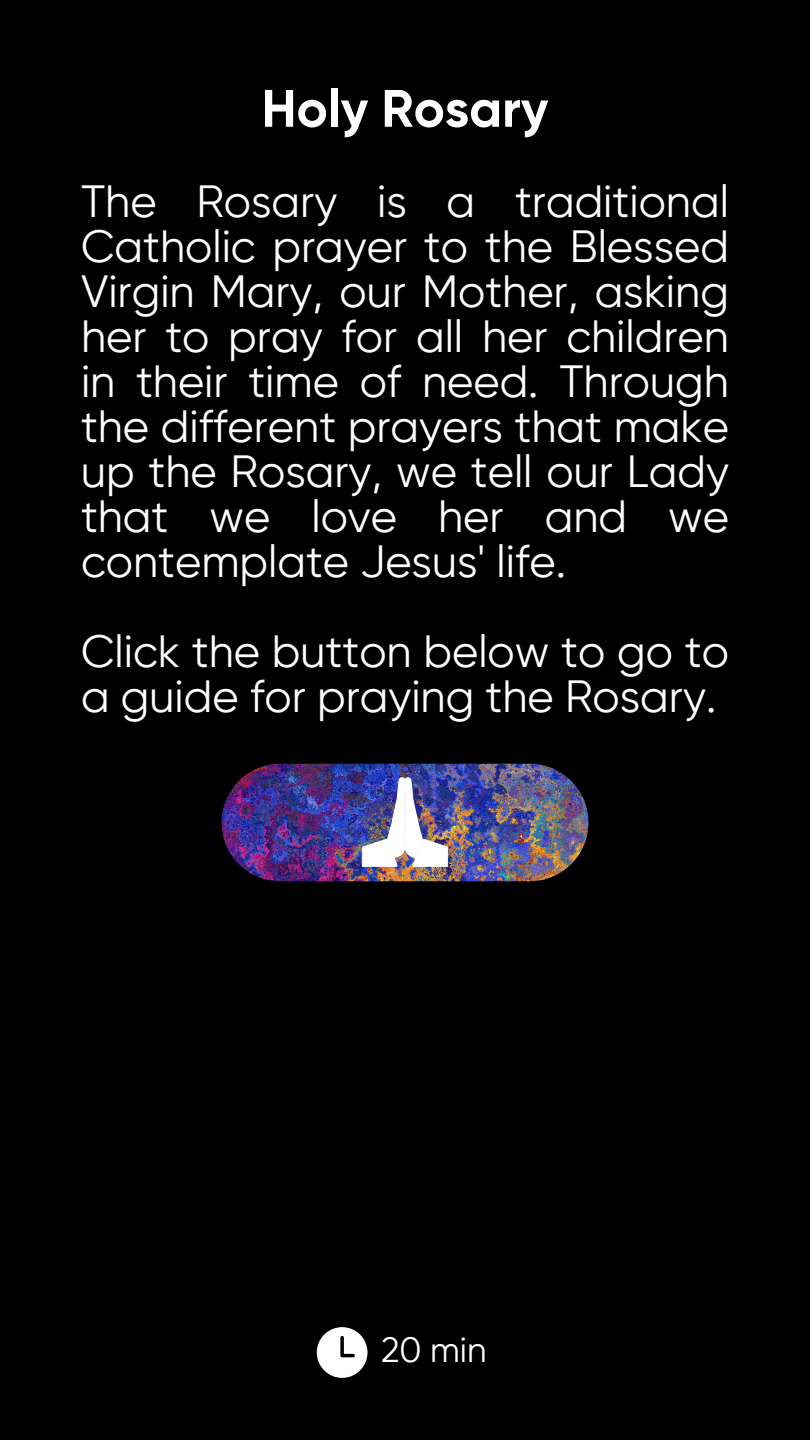
<style>
.page{position:relative;width:810px;height:1440px;background:#000}
.page>*{position:absolute;margin:0;border:0;box-sizing:border-box;transform-origin:0 0}
.t1{font:700 52.5px "Gilroy";color:#fff}
.t2{font:45px/45px "Gilroy";color:#fff;text-align:justify}
.t3{font:35px "Gilroy";color:#fff}
</style>
<div class="page">
<img style="left:222px;top:764px;width:366px;height:117px;border-radius:59px">
<img style="left:362px;top:777px;width:86px;height:90px">
<svg style="left:317px;top:1327px;width:51px;height:51px"></svg>
<h1 class="t1" style="left:262px;top:86px;width:288px">Holy Rosary</h1>
<h2 class="t2" style="left:81px;top:182px;width:649px">The Rosary is a traditional Catholic prayer to the Blessed Virgin Mary, our Mother, asking her to pray for all her children in their time of need. Through the different prayers that make up the Rosary, we tell our Lady that we love her and we contemplate Jesus' life.</h2>
<h2 class="t2" style="left:81px;top:632px;width:649px">Click the button below to go to a guide for praying the Rosary.</h2>
<p class="t3" style="left:381px;top:1334px;width:107px">20 min</p>
</div>
